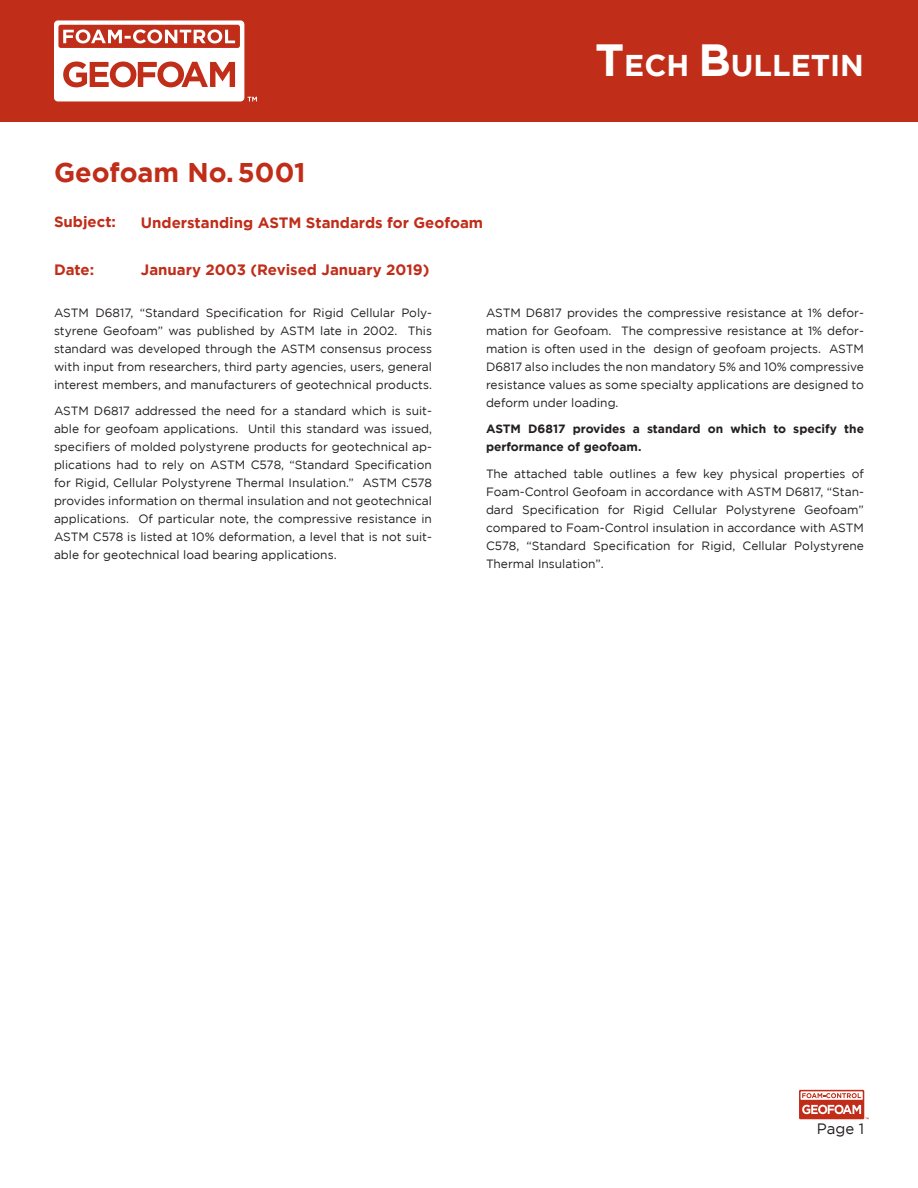
<style>
.page{position:relative;width:918px;height:1188px;background:#fff}
.page>*{position:absolute;margin:0;border:0;box-sizing:border-box;transform-origin:0 0}
.t1{font:700 30px "Gotham";color:#fff}
.Body_Copy{font:700 27px "Gotham";color:#c02d19}
.Technical_Bulletin_H{font:700 15px "Gotham";color:#c02d19}
.Body_Copy_Justified{font:700 15px "Gotham";color:#c02d19}
.Page_Number{font:15px "Gotham";color:#231f20}
.Body_Copy_Justified-2{font:12px/18px "Gotham";color:#231f20;text-align:justify}
.Body_Copy_Justified-3{font:700 12px/18px "Gotham";color:#231f20}
.s1{font-size:45px}
</style>
<div class="page">
<div style="left:0;top:0;width:918px;height:122px;background:#c02d19"></div>
<svg style="left:54px;top:20px;width:203px;height:81px"></svg>
<div style="left:799px;top:1090px;width:65px;height:29px;background:#c02d19"></div>
<svg style="left:801px;top:1091px;width:62px;height:9px"></svg>
<svg style="left:802px;top:1093px;width:59px;height:5px"></svg>
<svg style="left:802px;top:1105px;width:67px;height:14px"></svg>
<p class="Body_Copy" style="left:54px;top:157px;width:253px">Geofoam No.5001</p>
<p class="Body_Copy_Justified" style="left:54px;top:213px;width:64px">Subject:</p>
<p class="Body_Copy_Justified" style="left:54px;top:261px;width:42px">Date:</p>
<p class="Technical_Bulletin_H" style="left:141px;top:214px;width:344px">Understanding ASTM Standards for Geofoam</p>
<p class="Technical_Bulletin_H" style="left:141px;top:261px;width:290px">January 2003 (Revised January 2019)</p>
<p class="t1" style="left:595px;top:48px;width:270px"><span class="s1">T</span>ECH <span class="s1">B</span>ULLETIN</p>
<p class="Body_Copy_Justified-2" style="left:54px;top:303px;width:380px">ASTM D6817, “Standard Specification for Rigid Cellular Poly&shy;styrene Geofoam” was published by ASTM late in 2002. This standard was developed through the ASTM consensus process with input from researchers, third party agencies, users, general interest members, and manufacturers of geotechnical products.</p>
<p class="Body_Copy_Justified-2" style="left:54px;top:402px;width:380px">ASTM D6817 addressed the need for a standard which is suit&shy;able for geofoam applications. Until this standard was issued, specifiers of molded polystyrene products for geotechnical ap&shy;plications had to rely on ASTM C578, “Standard Specification for Rigid, Cellular Polystyrene Thermal Insulation.” ASTM C578 provides information on thermal insulation and not geotechnical applications. Of particular note, the compressive resistance in ASTM C578 is listed at 10% deformation, a level that is not suit&shy;able for geotechnical load bearing applications.</p>
<p class="Body_Copy_Justified-2" style="left:486px;top:303px;width:380px">ASTM D6817 provides the compressive resistance at 1% defor&shy;mation for Geofoam. The compressive resistance at 1% defor&shy;mation is often used in the design of geofoam projects. ASTM D6817 also includes the non mandatory 5% and 10% compressive resistance values as some specialty applications are designed to deform under loading.</p>
<p class="Body_Copy_Justified-3" style="left:486px;top:420px;width:380px">ASTM D6817 provides a standard on which to specify the performance of geofoam.</p>
<p class="Body_Copy_Justified-2" style="left:486px;top:464px;width:380px">The attached table outlines a few key physical properties of Foam-Control Geofoam in accordance with ASTM D6817, “Stan&shy;dard Specification for Rigid Cellular Polystyrene Geofoam” compared to Foam-Control insulation in accordance with ASTM C578, “Standard Specification for Rigid, Cellular Polystyrene Thermal Insulation”.</p>
<p class="Page_Number" style="left:817px;top:1120px;width:49px">Page 1</p>
</div>
